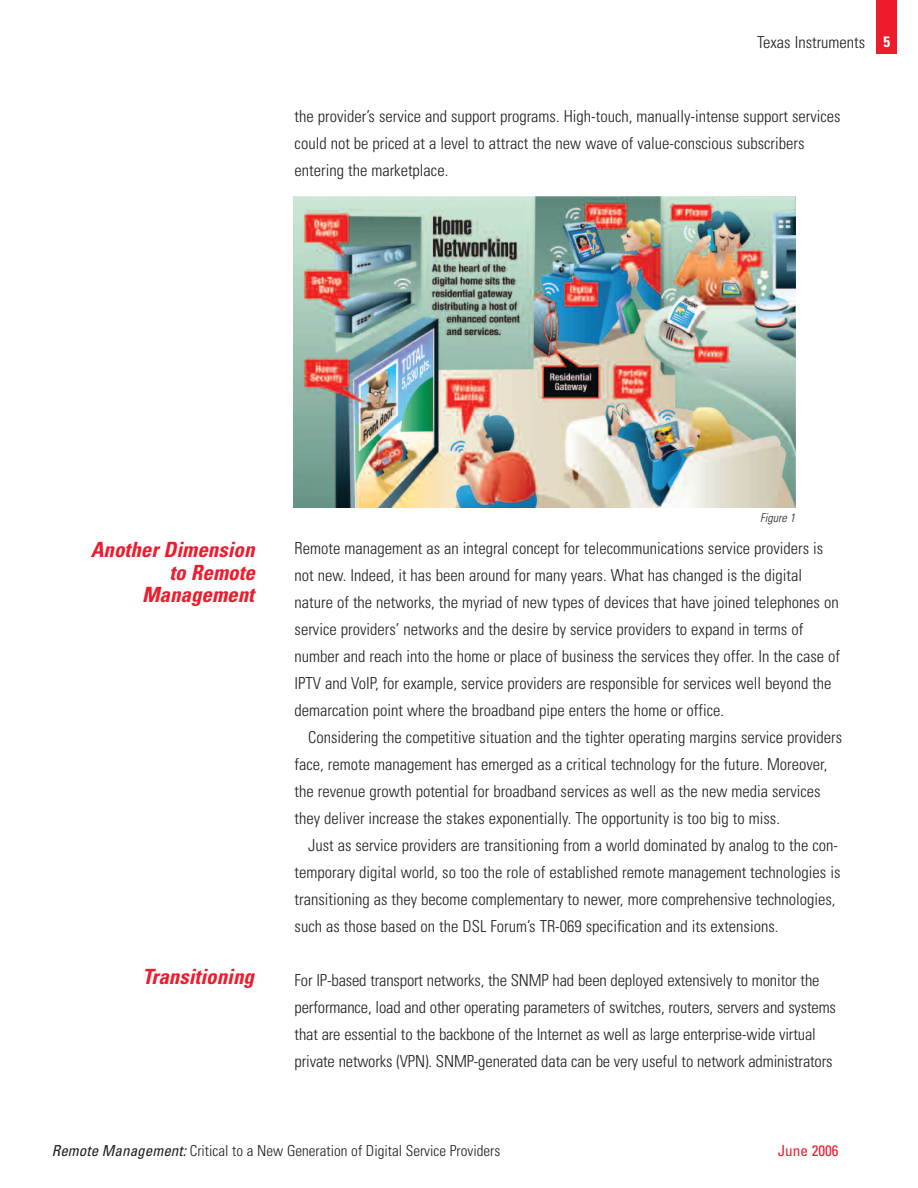
<style>
.page{position:relative;width:918px;height:1188px;background:#fff}
.page>*{position:absolute;margin:0;border:0;box-sizing:border-box;transform-origin:0 0}
.t1{font:italic 700 condensed 21px/22.5px "Univers";color:#ee1b2d;text-align:right}
.t2{font:300 condensed 16.5px/27px "Univers";color:#231f20}
.t3{font:300 condensed 15.15px "Univers";color:#231f20}
.t4{font:condensed 15.15px "Univers";color:#ee1b2d}
.t5{font:italic 300 condensed 12px "Univers";color:#231f20}
.s1{font-weight:700;font-size:15px;color:#fff}
.s2{font-weight:400;font-style:italic}
</style>
<div class="page">
<div style="left:877px;top:0;width:20px;height:54px;background:#ee1b2d"></div>
<img style="left:294px;top:197px;width:502px;height:310px">
<p class="t2" style="left:757px;top:30px;width:135px">Texas Instruments <span class="s1">5</span></p>
<p class="t2" style="left:295px;top:104px;width:548px">the provider’s service and support programs. High-touch, manually-intense support services could not be priced at a level to attract the new wave of value-conscious subscribers entering the marketplace.</p>
<p class="t1" style="left:91px;top:541px;width:166px">Another Dimension to Remote<br>Management</p>
<p class="t1" style="left:143px;top:967px;width:113px">Transitioning</p>
<p class="t5" style="left:760px;top:513px;width:36px">Figure 1</p>
<p class="t2" style="left:295px;top:536px;width:547px">Remote management as an integral concept for telecommunications service providers is not new. Indeed, it has been around for many years. What has changed is the digital nature of the networks, the myriad of new types of devices that have joined telephones on service providers’ networks and the desire by service providers to expand in terms of number and reach into the home or place of business the services they offer. In the case of IPTV and VoIP, for example, service providers are responsible for services well beyond the demarcation point where the broadband pipe enters the home or office.</p>
<p class="t2" style="left:295px;top:725px;width:549px;text-indent:13px">Considering the competitive situation and the tighter operating margins service providers face, remote management has emerged as a critical technology for the future. Moreover, the revenue growth potential for broadband services as well as the new media services they deliver increase the stakes exponentially. The opportunity is too big to miss.</p>
<p class="t2" style="left:295px;top:833px;width:547px;text-indent:13px">Just as service providers are transitioning from a world dominated by analog to the con&shy;temporary digital world, so too the role of established remote management technologies is transitioning as they become complementary to newer, more comprehensive technologies, such as those based on the DSL Forum’s TR-069 specification and its extensions.</p>
<p class="t2" style="left:295px;top:968px;width:543px">For IP-based transport networks, the SNMP had been deployed extensively to monitor the performance, load and other operating parameters of switches, routers, servers and systems that are essential to the backbone of the Internet as well as large enterprise-wide virtual private networks (VPN). SNMP-generated data can be very useful to network administrators</p>
<p class="t3" style="left:52px;top:1145px;width:450px"><span class="s2">Remote Management:</span> Critical to a New Generation of Digital Service Providers</p>
<p class="t4" style="left:778px;top:1145px;width:62px">June 2006</p>
</div>
